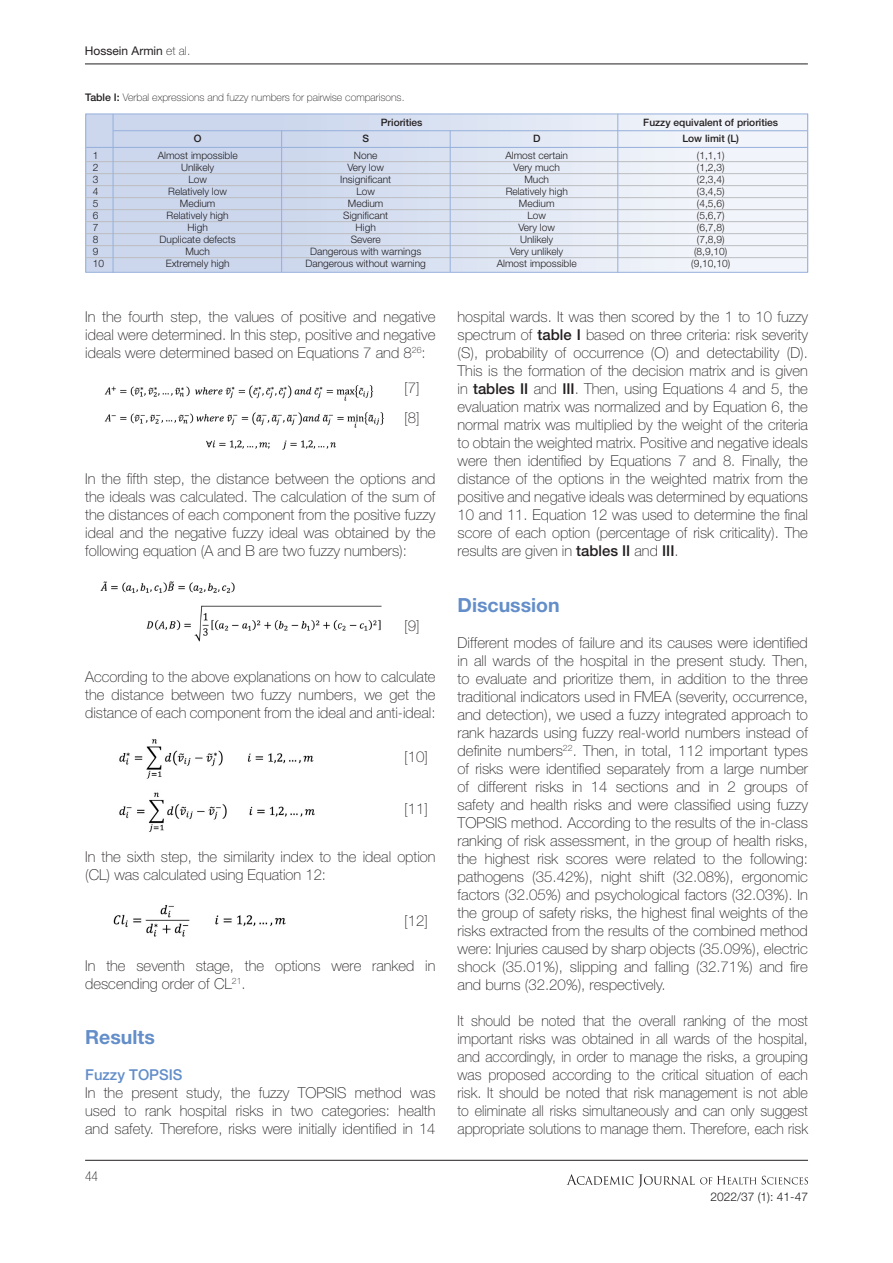
<style>
.page{position:relative;width:893px;height:1263px;background:#fff}
.page>*{position:absolute;margin:0;border:0;box-sizing:border-box;transform-origin:0 0}
.t1{font:700 19.5px "Helvetica Neue LT Std";color:#638ec9}
.t2{font:100 15px/18px "Helvetica Neue LT Std";color:#231f20;text-align:justify}
.t3{font:100 15px/18px "Helvetica Neue LT Std";color:#231f20;text-align:justify;scale:.95 1}
.t4{font:500 15px "Helvetica Neue LT Std";color:#638ec9}
.t5{font:100 condensed 13.5px "Helvetica Neue LT Std";color:#231f20}
.t6{font:12px "Helvetica Neue LT Std";color:#231f20}
.t7{font:300 12px "Helvetica Neue LT Std";color:#231f20}
.t8{font:100 10.5px "Helvetica Neue LT Std";color:#231f20}
.t9{font:300 10.2px "Helvetica Neue LT Std";color:#231f20}
.t10{font:500 10.2px "Helvetica Neue LT Std";color:#231f20}
.s1{font-weight:100}
.s2{font-weight:500}
</style>
<div class="page">
<hr style="left:85px;top:1160px;width:723px;height:1px;background:#231f20">
<svg style="left:566px;top:1174px;width:242px;height:14px"></svg>
<hr style="left:85px;top:64px;width:723px;height:1px;background:#231f20">
<div style="left:85px;top:114px;width:723px;height:158px;background:linear-gradient(to right,#c3d0e9,#f3f6fa)"></div>
<div style="left:85px;top:114px;width:723px;height:159px;border:1px solid #95afda"></div>
<hr style="left:85px;top:161px;width:723px;height:1px;background:#bcbdc0">
<hr style="left:85px;top:173px;width:723px;height:1px;background:#bcbdc0">
<hr style="left:85px;top:185px;width:723px;height:1px;background:#bcbdc0">
<hr style="left:85px;top:197px;width:723px;height:1px;background:#bcbdc0">
<hr style="left:85px;top:209px;width:723px;height:1px;background:#bcbdc0">
<hr style="left:85px;top:221px;width:723px;height:1px;background:#bcbdc0">
<hr style="left:85px;top:233px;width:723px;height:1px;background:#bcbdc0">
<hr style="left:85px;top:245px;width:723px;height:1px;background:#bcbdc0">
<hr style="left:85px;top:257px;width:723px;height:1px;background:#bcbdc0">
<hr style="left:113px;top:114px;width:1px;height:159px;background:#95afda">
<hr style="left:450px;top:130px;width:1px;height:142px;background:#95afda">
<hr style="left:281px;top:130px;width:1px;height:142px;background:#95afda">
<hr style="left:617px;top:114px;width:1px;height:159px;background:#95afda">
<hr style="left:86px;top:147px;width:721px;height:1px;background:#95afda">
<hr style="left:113px;top:130px;width:694px;height:1px;background:#95afda">
<img style="left:104px;top:385px;width:280px;height:65px">
<img style="left:100px;top:581px;width:282px;height:61px">
<img style="left:119px;top:739px;width:196px;height:93px">
<img style="left:113px;top:905px;width:173px;height:32px">
<p class="t6" style="left:85px;top:44px;width:107px">Hossein Armin <span class="s1">et al.</span></p>
<p class="t8" style="left:85px;top:91px;width:321px"><span class="s2">Table I:</span> Verbal expressions and fuzzy numbers for pairwise comparisons.</p>
<p class="t10" style="left:381px;top:116px;width:43px">Priorities</p>
<p class="t10" style="left:643px;top:116px;width:136px">Fuzzy equivalent of priorities</p>
<p class="t10" style="left:194px;top:133px;width:9px">O</p>
<p class="t10" style="left:362px;top:133px;width:8px">S</p>
<p class="t10" style="left:533px;top:133px;width:9px">D</p>
<p class="t10" style="left:682px;top:133px;width:58px">Low limit (L)</p>
<p class="t9" style="left:93px;top:149px;width:7px">1</p>
<p class="t9" style="left:158px;top:149px;width:81px">Almost impossible</p>
<p class="t9" style="left:354px;top:149px;width:25px">None</p>
<p class="t9" style="left:505px;top:149px;width:64px">Almost certain</p>
<p class="t9" style="left:697px;top:149px;width:29px">(1,1,1)</p>
<p class="t9" style="left:93px;top:161px;width:7px">2</p>
<p class="t9" style="left:181px;top:161px;width:35px">Unlikely</p>
<p class="t9" style="left:347px;top:161px;width:38px">Very low</p>
<p class="t9" style="left:514px;top:161px;width:48px">Very much</p>
<p class="t9" style="left:697px;top:161px;width:29px">(1,2,3)</p>
<p class="t9" style="left:93px;top:173px;width:7px">3</p>
<p class="t9" style="left:188px;top:173px;width:20px">Low</p>
<p class="t9" style="left:340px;top:173px;width:53px">Insignificant</p>
<p class="t9" style="left:524px;top:173px;width:26px">Much</p>
<p class="t9" style="left:697px;top:173px;width:29px">(2,3,4)</p>
<p class="t9" style="left:93px;top:185px;width:7px">4</p>
<p class="t9" style="left:168px;top:185px;width:60px">Relatively low</p>
<p class="t9" style="left:356px;top:185px;width:20px">Low</p>
<p class="t9" style="left:506px;top:185px;width:64px">Relatively high</p>
<p class="t9" style="left:697px;top:185px;width:29px">(3,4,5)</p>
<p class="t9" style="left:93px;top:197px;width:7px">5</p>
<p class="t9" style="left:180px;top:197px;width:37px">Medium</p>
<p class="t9" style="left:348px;top:197px;width:37px">Medium</p>
<p class="t9" style="left:519px;top:197px;width:37px">Medium</p>
<p class="t9" style="left:697px;top:197px;width:29px">(4,5,6)</p>
<p class="t9" style="left:93px;top:209px;width:7px">6</p>
<p class="t9" style="left:167px;top:209px;width:64px">Relatively high</p>
<p class="t9" style="left:343px;top:209px;width:46px">Significant</p>
<p class="t9" style="left:527px;top:209px;width:20px">Low</p>
<p class="t9" style="left:697px;top:209px;width:29px">(5,6,7)</p>
<p class="t9" style="left:93px;top:221px;width:7px">7</p>
<p class="t9" style="left:188px;top:221px;width:22px">High</p>
<p class="t9" style="left:356px;top:221px;width:22px">High</p>
<p class="t9" style="left:518px;top:221px;width:38px">Very low</p>
<p class="t9" style="left:697px;top:221px;width:29px">(6,7,8)</p>
<p class="t9" style="left:93px;top:233px;width:7px">8</p>
<p class="t9" style="left:160px;top:233px;width:78px">Duplicate defects</p>
<p class="t9" style="left:351px;top:233px;width:32px">Severe</p>
<p class="t9" style="left:520px;top:233px;width:35px">Unlikely</p>
<p class="t9" style="left:697px;top:233px;width:29px">(7,8,9)</p>
<p class="t9" style="left:93px;top:245px;width:7px">9</p>
<p class="t9" style="left:185px;top:245px;width:26px">Much</p>
<p class="t9" style="left:310px;top:245px;width:113px">Dangerous with warnings</p>
<p class="t9" style="left:510px;top:245px;width:55px">Very unlikely</p>
<p class="t9" style="left:694px;top:245px;width:35px">(8,9,10)</p>
<p class="t9" style="left:93px;top:257px;width:13px">10</p>
<p class="t9" style="left:166px;top:257px;width:66px">Extremely high</p>
<p class="t9" style="left:306px;top:257px;width:122px">Dangerous without warning</p>
<p class="t9" style="left:497px;top:257px;width:81px">Almost impossible</p>
<p class="t9" style="left:691px;top:257px;width:40px">(9,10,10)</p>
<p class="t2" style="left:85px;top:308px;width:352px">In the fourth step, the values of positive and negative ideal were determined. In this step, positive and negative ideals were determined based on Equations 7 and 8<sup>26</sup>:</p>
<p class="t2" style="left:404px;top:379px;width:17px">[7]</p>
<p class="t2" style="left:404px;top:408px;width:17px">[8]</p>
<p class="t2" style="left:85px;top:470px;width:352px">In the fifth step, the distance between the options and the ideals was calculated. The calculation of the sum of the distances of each component from the positive fuzzy ideal and the negative fuzzy ideal was obtained by the following equation (A and B are two fuzzy numbers):</p>
<p class="t2" style="left:404px;top:616px;width:17px">[9]</p>
<p class="t2" style="left:85px;top:668px;width:352px">According to the above explanations on how to calculate the distance between two fuzzy numbers, we get the distance of each component from the ideal and anti-ideal:</p>
<p class="t2" style="left:404px;top:747px;width:25px">[10]</p>
<p class="t2" style="left:404px;top:800px;width:25px">[11]</p>
<p class="t2" style="left:85px;top:848px;width:352px">In the sixth step, the similarity index to the ideal option (CL) was calculated using Equation 12:</p>
<p class="t2" style="left:404px;top:912px;width:25px">[12]</p>
<p class="t2" style="left:85px;top:956px;width:352px">In the seventh stage, the options were ranked in descending order of CL<sup>21</sup>.</p>
<p class="t1" style="left:85px;top:1025px;width:71px">Results</p>
<p class="t4" style="left:85px;top:1066px;width:99px">Fuzzy TOPSIS</p>
<p class="t2" style="left:85px;top:1084px;width:352px">In the present study, the fuzzy TOPSIS method was used to rank hospital risks in two categories: health and safety. Therefore, risks were initially identified in 14</p>
<p class="t5" style="left:85px;top:1168px;width:14px">44</p>
<p class="t2" style="left:458px;top:308px;width:352px">hospital wards. It was then scored by the 1 to 10 fuzzy spectrum of <span class="s2">table I</span> based on three criteria: risk severity (S), probability of occurrence (O) and detectability (D).<br>This is the formation of the decision matrix and is given in <span class="s2">tables II</span> and <span class="s2">III</span>. Then, using Equations 4 and 5, the evaluation matrix was normalized and by Equation 6, the normal matrix was multiplied by the weight of the criteria to obtain the weighted matrix. Positive and negative ideals were then identified by Equations 7 and 8. Finally, the distance of the options in the weighted matrix from the positive and negative ideals was determined by equations 10 and 11. Equation 12 was used to determine the final score of each option (percentage of risk criticality). The results are given in <span class="s2">tables II</span> and <span class="s2">III</span>.</p>
<p class="t1" style="left:458px;top:593px;width:104px">Discussion</p>
<p class="t2" style="left:458px;top:634px;width:352px">Different modes of failure and its causes were identified in all wards of the hospital in the present study. Then, to evaluate and prioritize them, in addition to the three traditional indicators used in FMEA (severity, occurrence, and detection), we used a fuzzy integrated approach to rank hazards using fuzzy real-world numbers instead of definite numbers<sup>22</sup>. Then, in total, 112 important types of risks were identified separately from a large number of different risks in 14 sections and in 2 groups of safety and health risks and were classified using fuzzy TOPSIS method. According to the results of the in-class ranking of risk assessment, in the group of health risks, the highest risk scores were related to the following: pathogens (35.42%), night shift (32.08%), ergonomic factors (32.05%) and psychological factors (32.03%). In the group of safety risks, the highest final weights of the risks extracted from the results of the combined method were: Injuries caused by sharp objects (35.09%), electric shock (35.01%), slipping and falling (32.71%) and fire and burns (32.20%), respectively.</p>
<p class="t3" style="left:458px;top:1012px;width:370px">It should be noted that the overall ranking of the most important risks was obtained in all wards of the hospital, and accordingly, in order to manage the risks, a grouping was proposed according to the critical situation of each risk. It should be noted that risk management is not able to eliminate all risks simultaneously and can only suggest appropriate solutions to manage them. Therefore, each risk</p>
<p class="t7" style="left:710px;top:1190px;width:99px">2022/37 (1): 41-47</p>
</div>
